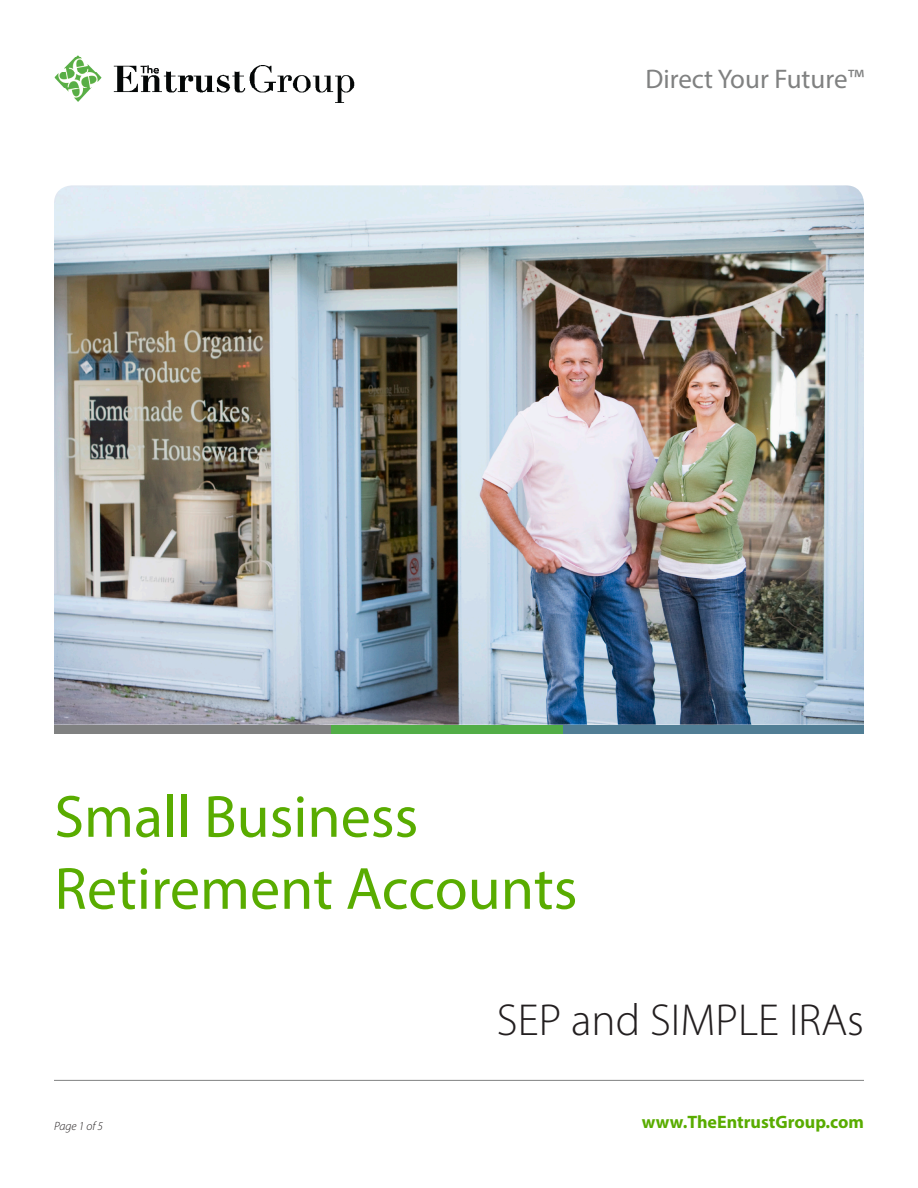
<style>
.page{position:relative;width:918px;height:1188px;background:#fff}
.page>*{position:absolute;margin:0;border:0;box-sizing:border-box;transform-origin:0 0}
.t1{font:60px/72px "Myriad Pro";color:#59ac00}
.t2{font:300 45px "Myriad Pro";color:#231f20}
.t3{font:27px "Myriad Pro";color:#808181}
.t4{font:700 18px "Myriad Pro";color:#59ac00}
.t5{font:italic 300 12px "Myriad Pro";color:#231f20}
</style>
<div class="page">
<hr style="left:54px;top:1080px;width:810px;height:1px;background:#808181">
<img style="left:54px;top:55px;width:300px;height:48px">
<img style="left:54px;top:185px;width:810px;height:540px">
<div style="left:54px;top:725px;width:277px;height:9px;background:#808181"></div>
<div style="left:331px;top:725px;width:233px;height:9px;background:#52ad47"></div>
<div style="left:564px;top:725px;width:300px;height:9px;background:#517e95"></div>
<p class="t3" style="left:645px;top:62px;width:220px">Direct Your Future™</p>
<p class="t1" style="left:54px;top:780px;width:525px">Small Business<br>Retirement Accounts</p>
<p class="t5" style="left:54px;top:1119px;width:51px">Page 1 of 5</p>
<p class="t2" style="left:497px;top:995px;width:369px">SEP and SIMPLE IRAs</p>
<p class="t4" style="left:642px;top:1110px;width:224px">www.TheEntrustGroup.com</p>
</div>
